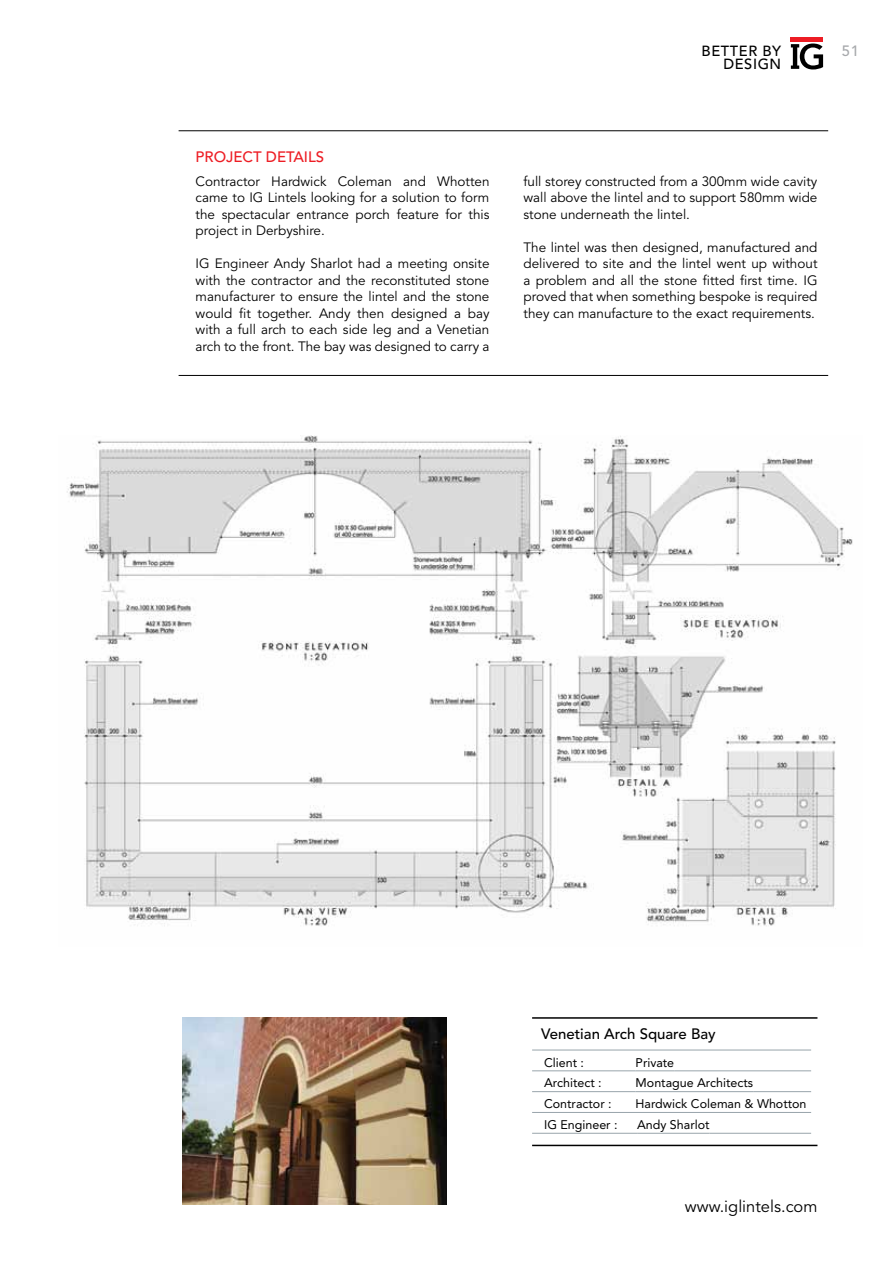
<style>
.page{position:relative;width:893px;height:1263px;background:#fff}
.page>*{position:absolute;margin:0;border:0;box-sizing:border-box;transform-origin:0 0}
.t1{font:16.5px "Avenir LT Std";color:#000}
.t2{font:500 15px "Avenir LT Std";color:#000}
.t3{font:500 15px "Avenir LT Std";color:#ed1d24}
.t4{font:500 14.85px "Avenir LT Std";color:#a7a9ac}
.t5{font:500 14.55px "Avenir LT Std";letter-spacing:.04em;color:#000}
.t6{font:13.5px/16.5px "Avenir LT Std";color:#000;text-align:justify}
.t7{font:12.45px "Avenir LT Std";color:#000}
</style>
<div class="page">
<hr style="left:791px;top:37px;width:32px;height:4px;background:#ed1d24">
<svg style="left:791px;top:44px;width:32px;height:25px"></svg>
<hr style="left:179px;top:130px;width:649px;height:1px;background:#000">
<hr style="left:179px;top:375px;width:649px;height:1px;background:#000">
<img style="left:183px;top:1017px;width:263px;height:188px">
<img style="left:67px;top:435px;width:786px;height:491px">
<hr style="left:532px;top:1050px;width:279px;height:1px;background:#98a4ab">
<hr style="left:532px;top:1070px;width:104px;height:1px;background:#98a4ab">
<hr style="left:636px;top:1070px;width:38px;height:1px;background:#98a4ab">
<hr style="left:674px;top:1070px;width:137px;height:1px;background:#98a4ab">
<hr style="left:532px;top:1091px;width:104px;height:1px;background:#98a4ab">
<hr style="left:636px;top:1091px;width:117px;height:1px;background:#98a4ab">
<hr style="left:753px;top:1091px;width:58px;height:1px;background:#98a4ab">
<hr style="left:532px;top:1112px;width:279px;height:1px;background:#98a4ab">
<hr style="left:532px;top:1133px;width:105px;height:1px;background:#98a4ab">
<hr style="left:637px;top:1133px;width:72px;height:1px;background:#98a4ab">
<hr style="left:709px;top:1133px;width:102px;height:1px;background:#98a4ab">
<hr style="left:532px;top:1145px;width:285px;height:1px;background:#000">
<hr style="left:532px;top:1017px;width:285px;height:2px;background:#000">
<p class="t3" style="left:196px;top:148px;width:130px">PROJECT DETAILS</p>
<p class="t6" style="left:196px;top:173px;width:295px">Contractor Hardwick Coleman and Whotten came to IG Lintels looking for a solution to form the spectacular entrance porch feature for this project in Derbyshire.</p>
<p class="t6" style="left:196px;top:256px;width:295px">IG Engineer Andy Sharlot had a meeting onsite with the contractor and the reconstituted stone manufacturer to ensure the lintel and the stone would fit together. Andy then designed a bay with a full arch to each side leg and a Venetian arch to the front. The bay was designed to carry a</p>
<p class="t5" style="left:702px;top:42px;width:81px">BETTER BY</p>
<p class="t4" style="left:842px;top:42px;width:19px">51</p>
<p class="t5" style="left:723px;top:56px;width:59px">DESIGN</p>
<p class="t6" style="left:524px;top:173px;width:295px">full storey constructed from a 300mm wide cavity wall above the lintel and to support 580mm wide stone underneath the lintel.</p>
<p class="t6" style="left:524px;top:239px;width:295px">The lintel was then designed, manufactured and delivered to site and the lintel went up without a problem and all the stone fitted first time. IG proved that when something bespoke is required they can manufacture to the exact requirements.</p>
<p class="t2" style="left:541px;top:1025px;width:176px">Venetian Arch Square Bay</p>
<p class="t7" style="left:544px;top:1055px;width:41px">Client :</p>
<p class="t7" style="left:636px;top:1055px;width:40px">Private</p>
<p class="t7" style="left:544px;top:1076px;width:59px">Architect :</p>
<p class="t7" style="left:636px;top:1076px;width:119px">Montague Architects</p>
<p class="t7" style="left:544px;top:1097px;width:69px">Contractor :</p>
<p class="t7" style="left:636px;top:1097px;width:172px">Hardwick Coleman &amp; Whotton</p>
<p class="t7" style="left:544px;top:1117px;width:75px">IG Engineer :</p>
<p class="t7" style="left:637px;top:1117px;width:74px">Andy Sharlot</p>
<p class="t1" style="left:685px;top:1196px;width:134px">www.iglintels.com</p>
</div>
